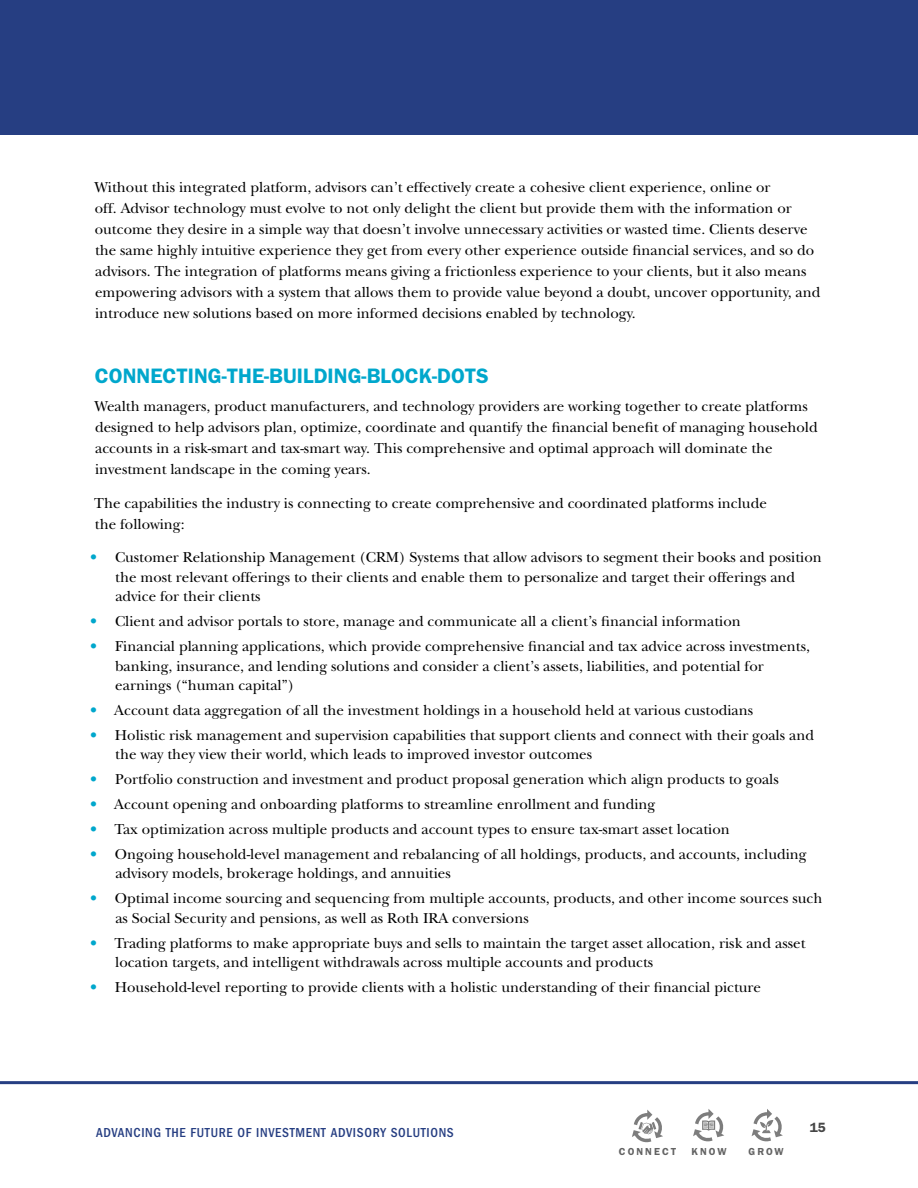
<style>
.page{position:relative;width:918px;height:1188px;background:#fff}
.page>*{position:absolute;margin:0;border:0;box-sizing:border-box;transform-origin:0 0}
.t1{font:600 21px "ITC Franklin Gothic Std";color:#00a7cc}
.t2{font:15px/21px "New Baskerville Std";color:#000}
.t3{font:500 condensed 13.5px "ITC Franklin Gothic Std";letter-spacing:.05em;color:#263e82}
.t4{font:600 13.5px "ITC Franklin Gothic Std";color:#464646}
.t5{font:600 10.2px "ITC Franklin Gothic Std";letter-spacing:.2em;color:#636363}
.s1{color:#00a7cc}
</style>
<div class="page">
<div style="left:0;top:0;width:918px;height:135px;background:#263e82"></div>
<svg style="left:632px;top:1110px;width:31px;height:33px"></svg>
<svg style="left:693px;top:1109px;width:31px;height:33px"></svg>
<svg style="left:752px;top:1109px;width:31px;height:33px"></svg>
<hr style="left:0;top:1081px;width:918px;height:3px;background:#263e82">
<p class="t2" style="left:94px;top:177px;width:728px">Without this integrated platform, advisors can’t effectively create a cohesive client experience, online or<br>off. Advisor technology must evolve to not only delight the client but provide them with the information or outcome they desire in a simple way that doesn’t involve unnecessary activities or wasted time. Clients deserve the same highly intuitive experience they get from every other experience outside financial services, and so do advisors. The integration of platforms means giving a frictionless experience to your clients, but it also means empowering advisors with a system that allows them to provide value beyond a doubt, uncover opportunity, and introduce new solutions based on more informed decisions enabled by technology.</p>
<h1 class="t1" style="left:95px;top:363px;width:395px">CONNECTING-THE-BUILDING-BLOCK-DOTS</h1>
<p class="t2" style="left:94px;top:395px;width:725px">Wealth managers, product manufacturers, and technology providers are working together to create platforms designed to help advisors plan, optimize, coordinate and quantify the financial benefit of managing household accounts in a risk-smart and tax-smart way. This comprehensive and optimal approach will dominate the investment landscape in the coming years.</p>
<p class="t2" style="left:94px;top:493px;width:674px">The capabilities the industry is connecting to create comprehensive and coordinated platforms include the following:</p>
<p class="t2" style="left:115px;top:548px;width:708px;line-height:19.5px;text-indent:-25px"><span class="s1">•</span> Customer Relationship Management (CRM) Systems that allow advisors to segment their books and position the most relevant offerings to their clients and enable them to personalize and target their offerings and advice for their clients</p>
<p class="t2" style="left:90px;top:611px;width:652px"><span class="s1">•</span> Client and advisor portals to store, manage and communicate all a client’s financial information</p>
<p class="t2" style="left:115px;top:637px;width:696px;line-height:19.5px;text-indent:-25px"><span class="s1">•</span> Financial planning applications, which provide comprehensive financial and tax advice across investments, banking, insurance, and lending solutions and consider a client’s assets, liabilities, and potential for earnings (“human capital”)</p>
<p class="t2" style="left:90px;top:700px;width:665px"><span class="s1">•</span> Account data aggregation of all the investment holdings in a household held at various custodians</p>
<p class="t2" style="left:115px;top:725px;width:700px;line-height:19.5px;text-indent:-25px"><span class="s1">•</span> Holistic risk management and supervision capabilities that support clients and connect with their goals and the way they view their world, which leads to improved investor outcomes</p>
<p class="t2" style="left:90px;top:769px;width:690px"><span class="s1">•</span> Portfolio construction and investment and product proposal generation which align products to goals</p>
<p class="t2" style="left:90px;top:794px;width:567px"><span class="s1">•</span> Account opening and onboarding platforms to streamline enrollment and funding</p>
<p class="t2" style="left:90px;top:819px;width:641px"><span class="s1">•</span> Tax optimization across multiple products and account types to ensure tax-smart asset location</p>
<p class="t2" style="left:115px;top:844px;width:693px;line-height:19.5px;text-indent:-25px"><span class="s1">•</span> Ongoing household-level management and rebalancing of all holdings, products, and accounts, including advisory models, brokerage holdings, and annuities</p>
<p class="t2" style="left:115px;top:889px;width:708px;line-height:19.5px;text-indent:-25px"><span class="s1">•</span> Optimal income sourcing and sequencing from multiple accounts, products, and other income sources such as Social Security and pensions, as well as Roth IRA conversions</p>
<p class="t2" style="left:115px;top:933px;width:692px;line-height:19.5px;text-indent:-25px"><span class="s1">•</span> Trading platforms to make appropriate buys and sells to maintain the target asset allocation, risk and asset location targets, and intelligent withdrawals across multiple accounts and products</p>
<p class="t2" style="left:90px;top:977px;width:673px"><span class="s1">•</span> Household-level reporting to provide clients with a holistic understanding of their financial picture</p>
<p class="t3" style="left:96px;top:1124px;width:359px">ADVANCING THE FUTURE OF INVESTMENT ADVISORY SOLUTIONS</p>
<p class="t5" style="left:619px;top:1146px;width:59px">CONNECT</p>
<p class="t5" style="left:692px;top:1146px;width:37px">KNOW</p>
<p class="t5" style="left:749px;top:1145px;width:37px">GROW</p>
<p class="t4" style="left:810px;top:1119px;width:18px">15</p>
</div>
